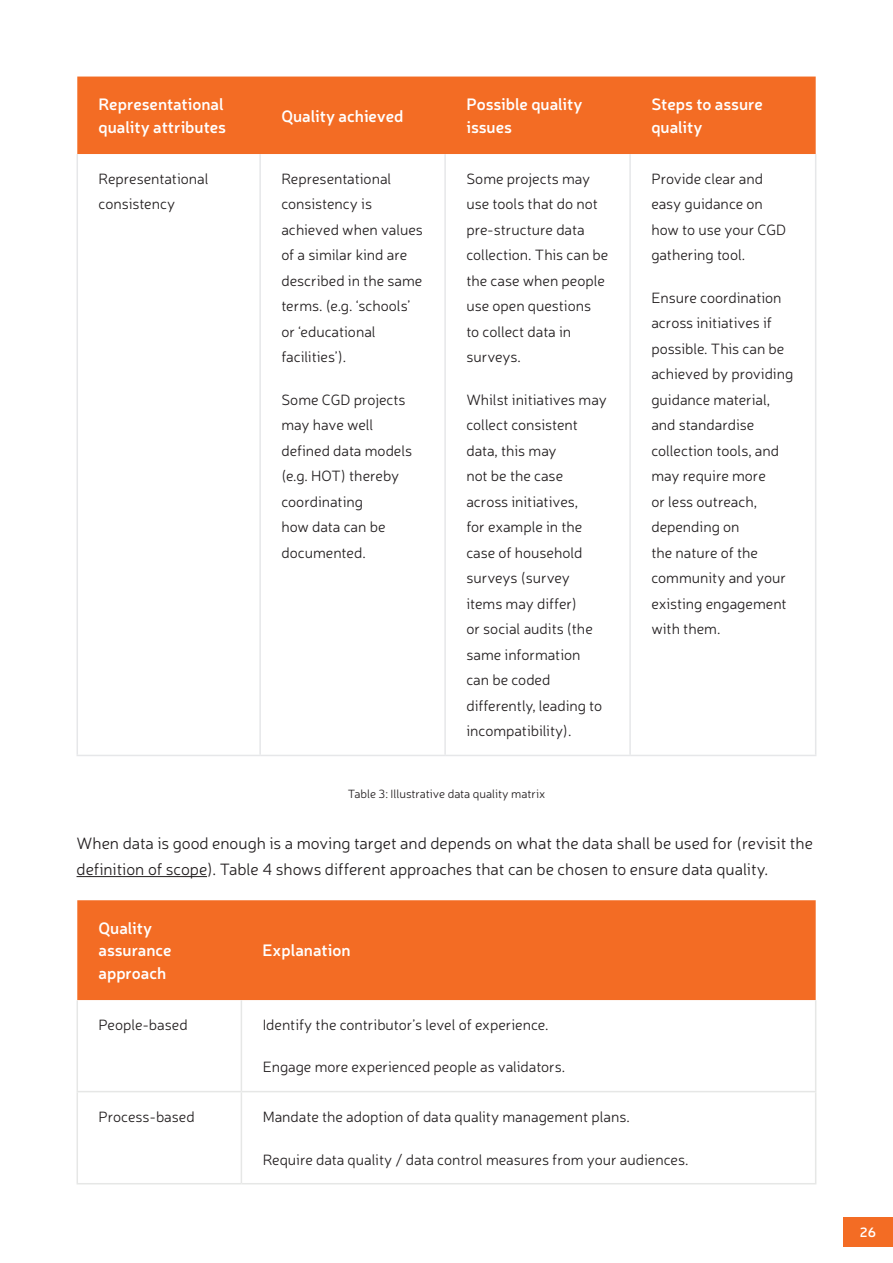
<style>
.page{position:relative;width:893px;height:1263px;background:#fff}
.page>*{position:absolute;margin:0;border:0;box-sizing:border-box;transform-origin:0 0}
.t1{font:300 16.5px/25.5px "Neris";color:#231f20}
.t2{font:600 16.5px/22.5px "Neris";color:#fff}
.t3{font:300 15px/25.5px "Neris";color:#231f20}
.t4{font:600 13.5px "Neris";color:#fff}
.t5{font:300 12px "Neris";color:#231f20}
</style>
<div class="page">
<div style="left:843px;top:1217px;width:50px;height:30px;background:#f36c24"></div>
<hr style="left:77px;top:876px;width:130px;height:1px;background:#231f20">
<div style="left:77px;top:77px;width:739px;height:77px;background:#f36c24"></div>
<hr style="left:259px;top:154px;width:2px;height:601px;background:#e6e7e9">
<hr style="left:444px;top:154px;width:2px;height:601px;background:#e6e7e9">
<hr style="left:629px;top:154px;width:2px;height:601px;background:#e6e7e9">
<hr style="left:77px;top:154px;width:1px;height:601px;background:#e6e7e9">
<hr style="left:815px;top:154px;width:1px;height:601px;background:#e6e7e9">
<hr style="left:77px;top:755px;width:183px;height:1px;background:#e6e7e9">
<hr style="left:260px;top:755px;width:185px;height:1px;background:#e6e7e9">
<hr style="left:445px;top:755px;width:185px;height:1px;background:#e6e7e9">
<hr style="left:630px;top:755px;width:186px;height:1px;background:#e6e7e9">
<div style="left:77px;top:900px;width:739px;height:100px;background:#f36c24"></div>
<svg style="left:78px;top:1000px;width:737px;height:93px"></svg>
<hr style="left:241px;top:1000px;width:1px;height:91px;background:#e6e7e6">
<hr style="left:77px;top:1091px;width:164px;height:1px;background:#e6e7e6">
<hr style="left:241px;top:1091px;width:575px;height:1px;background:#e6e7e6">
<hr style="left:241px;top:1092px;width:1px;height:91px;background:#e6e7e6">
<hr style="left:77px;top:1183px;width:164px;height:1px;background:#e6e7e6">
<hr style="left:241px;top:1183px;width:575px;height:1px;background:#e6e7e6">
<hr style="left:77px;top:1000px;width:1px;height:91px;background:#e6e7e6">
<hr style="left:815px;top:1000px;width:1px;height:91px;background:#e6e7e6">
<hr style="left:77px;top:1092px;width:1px;height:91px;background:#e6e7e6">
<hr style="left:815px;top:1092px;width:1px;height:91px;background:#e6e7e6">
<p class="t2" style="left:99px;top:92px;width:129px">Representational quality attributes</p>
<p class="t2" style="left:281px;top:104px;width:124px">Quality achieved</p>
<p class="t2" style="left:466px;top:92px;width:118px">Possible quality issues</p>
<p class="t2" style="left:651px;top:92px;width:113px">Steps to assure quality</p>
<p class="t3" style="left:99px;top:165px;width:112px">Representational consistency</p>
<p class="t3" style="left:281px;top:165px;width:143px">Representational consistency is achieved when values of a similar kind are described in the same terms. (e.g. ‘schools’ or ‘educational facilities’).</p>
<p class="t3" style="left:281px;top:386px;width:132px">Some CGD projects may have well defined data models (e.g. HOT) thereby coordinating<br>how data can be documented.</p>
<p class="t3" style="left:466px;top:165px;width:144px">Some projects may use tools that do not pre-structure data collection. This can be the case when people use open questions<br>to collect data in surveys.</p>
<p class="t3" style="left:466px;top:386px;width:142px">Whilst initiatives may collect consistent data, this may<br>not be the case across initiatives,<br>for example in the case of household surveys (survey items may differ)<br>or social audits (the same information can be coded differently, leading to incompatibility).</p>
<p class="t3" style="left:651px;top:165px;width:136px">Provide clear and easy guidance on how to use your CGD gathering tool.</p>
<p class="t3" style="left:651px;top:284px;width:143px">Ensure coordination across initiatives if possible. This can be achieved by providing guidance material, and standardise collection tools, and may require more<br>or less outreach, depending on<br>the nature of the community and your existing engagement with them.</p>
<p class="t5" style="left:348px;top:786px;width:199px">Table 3: Illustrative data quality matrix</p>
<p class="t1" style="left:77px;top:830px;width:738px">When data is good enough is a moving target and depends on what the data shall be used for (revisit the definition of scope). Table 4 shows different approaches that can be chosen to ensure data quality.</p>
<p class="t2" style="left:99px;top:916px;width:75px">Quality assurance approach</p>
<p class="t2" style="left:263px;top:938px;width:89px">Explanation</p>
<p class="t3" style="left:99px;top:1011px;width:91px">People-based</p>
<p class="t3" style="left:263px;top:1011px;width:287px">Identify the contributor’s level of experience.</p>
<p class="t3" style="left:263px;top:1054px;width:304px">Engage more experienced people as validators.</p>
<p class="t3" style="left:99px;top:1103px;width:98px">Process-based</p>
<p class="t3" style="left:263px;top:1103px;width:369px">Mandate the adoption of data quality management plans.</p>
<p class="t3" style="left:263px;top:1146px;width:427px">Require data quality / data control measures from your audiences.</p>
<p class="t4" style="left:860px;top:1223px;width:18px">26</p>
</div>
